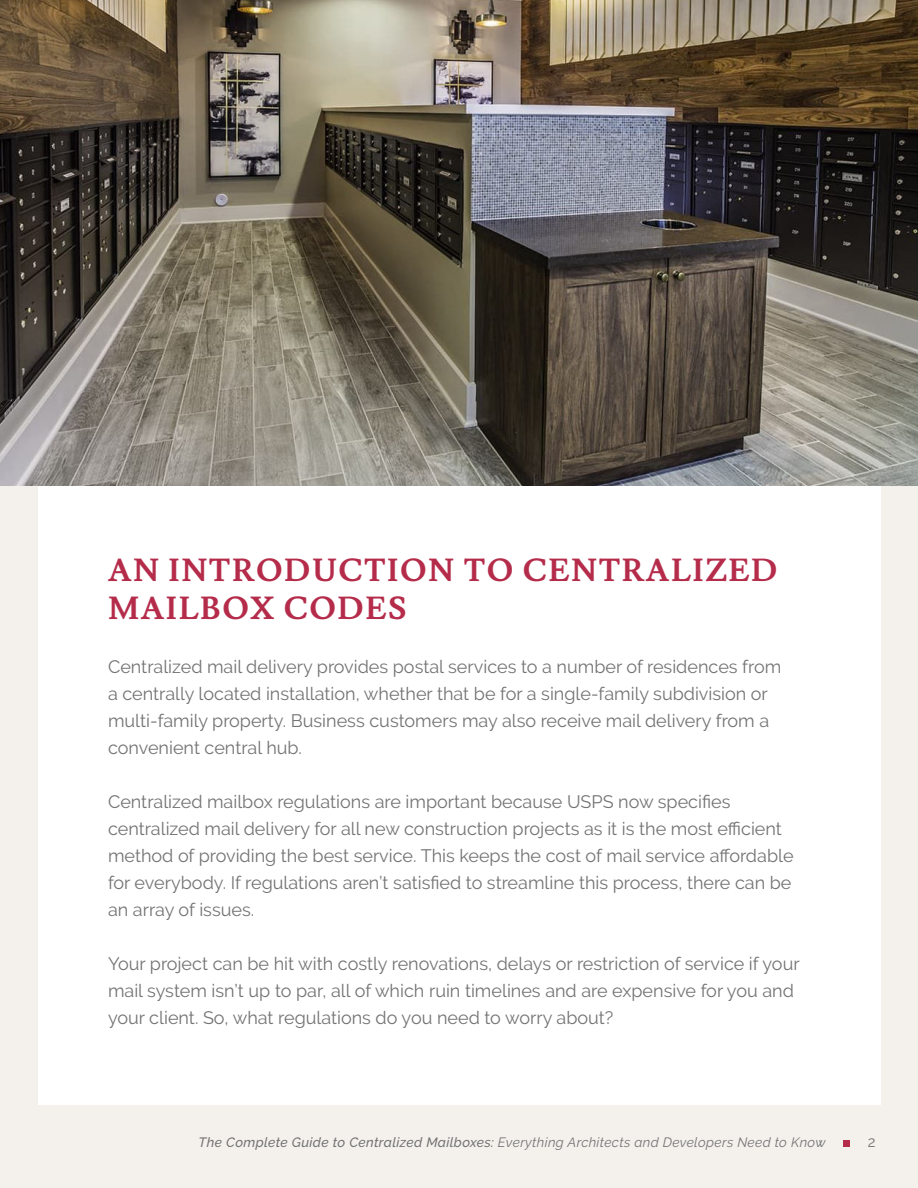
<style>
.page{position:relative;width:918px;height:1188px;background:#f4f1ed}
.page>*{position:absolute;margin:0;border:0;box-sizing:border-box;transform-origin:0 0}
.t1{font:700 31.5px/37.8px "Lusitana";letter-spacing:.05em;color:#b52c4b}
.t2{font:18px/27px "Raleway";color:#737373}
.t3{font:15px "Raleway";color:#737373}
.t4{font:italic 13.5px "Raleway";letter-spacing:.025em;color:#737373}
.s1{font-weight:500}
</style>
<div class="page">
<div style="left:38px;top:37px;width:842px;height:1067px;background:#fff"></div>
<svg style="left:843px;top:1140px;width:6px;height:6px"></svg>
<img style="left:0;top:0;width:918px;height:486px">
<h1 class="t1" style="left:108px;top:554px;width:671px">AN INTRODUCTION TO CENTRALIZED<br>MAILBOX CODES</h1>
<p class="t2" style="left:108px;top:655px;width:675px">Centralized mail delivery provides postal services to a number of residences from a centrally located installation, whether that be for a single-family subdivision or multi-family property. Business customers may also receive mail delivery from a convenient central hub.</p>
<p class="t2" style="left:108px;top:788px;width:687px">Centralized mailbox regulations are important because USPS now specifies centralized mail delivery for all new construction projects as it is the most efficient method of providing the best service. This keeps the cost of mail service affordable for everybody. If regulations aren’t satisfied to streamline this process, there can be an array of issues.</p>
<p class="t2" style="left:108px;top:952px;width:693px">Your project can be hit with costly renovations, delays or restriction of service if your mail system isn’t up to par, all of which ruin timelines and are expensive for you and your client. So, what regulations do you need to worry about?</p>
<p class="t4" style="left:199px;top:1137px;width:628px"><span class="s1">The Complete Guide to Centralized Mailboxes:</span> Everything Architects and Developers Need to Know</p>
<p class="t3" style="left:868px;top:1136px;width:9px">2</p>
</div>
